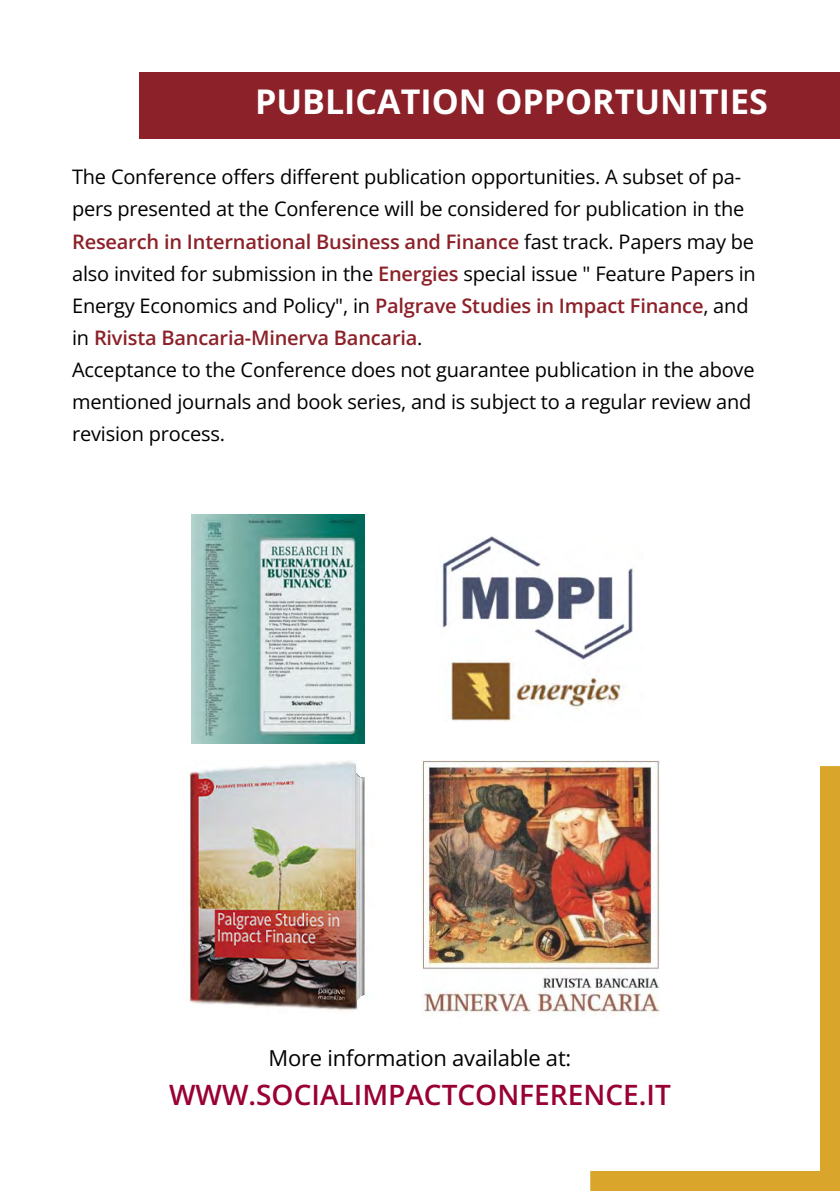
<style>
.page{position:relative;width:840px;height:1191px;background:#fff}
.page>*{position:absolute;margin:0;border:0;box-sizing:border-box;transform-origin:0 0}
.t1{font:700 34px "Open Sans";color:#fff}
.t2{font:600 28px "Open Sans";color:#903}
.t3{font:22px "Open Sans";letter-spacing:-.01em;color:#000}
.t4{font:20px/32px "Open Sans";letter-spacing:-.01em;color:#000}
.s1{font-weight:600;color:#8c2129}
</style>
<div class="page">
<svg style="left:590px;top:760px;width:249px;height:431px"></svg>
<div style="left:139px;top:72px;width:700px;height:66px;background:#8c2129"></div>
<img style="left:191px;top:514px;width:173px;height:229px">
<img style="left:442px;top:535px;width:191px;height:187px">
<img style="left:189px;top:761px;width:176px;height:250px">
<img style="left:421px;top:760px;width:238px;height:258px">
<h1 class="t1" style="left:255px;top:78px;width:514px">PUBLICATION OPPORTUNITIES</h1>
<p class="t4" style="left:72px;top:161px;width:685px">The Conference offers different publication opportunities. A subset of pa&shy;pers presented at the Conference will be considered for publication in the <span class="s1">Research in International Business and Finance</span> fast track. Papers may be also invited for submission in the <span class="s1">Energies</span> special issue " Feature Papers in Energy Economics and Policy", in <span class="s1">Palgrave Studies in Impact Finance</span>, and in <span class="s1">Rivista Bancaria-Minerva Bancaria</span>.<br>Acceptance to the Conference does not guarantee publication in the above mentioned journals and book series, and is subject to a regular review and revision process.</p>
<p class="t3" style="left:268px;top:1042px;width:304px">More information available at:</p>
<h2 class="t2" style="left:169px;top:1075px;width:503px">WWW.SOCIALIMPACTCONFERENCE.IT</h2>
</div>
